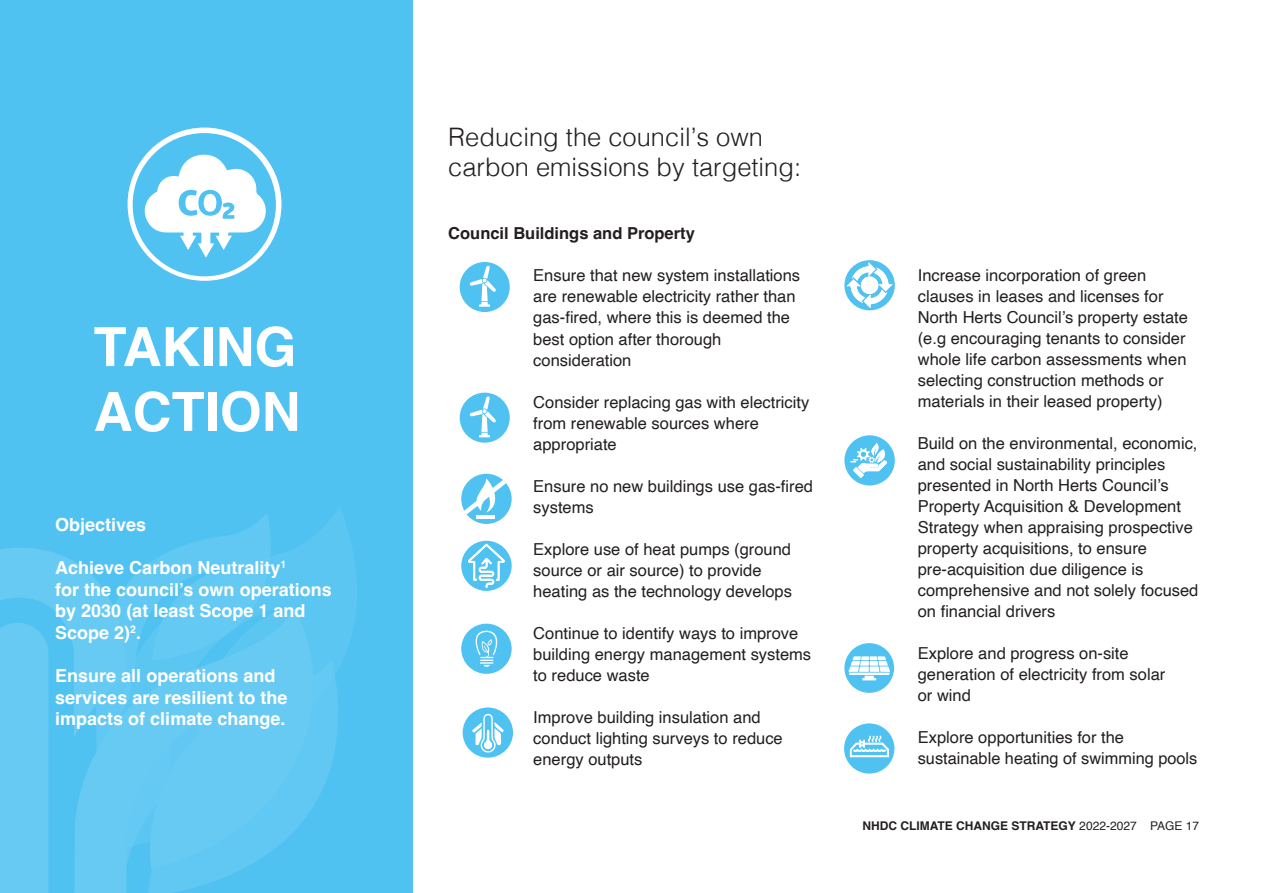
<style>
.page{position:relative;width:1263px;height:893px;background:#fff}
.page>*{position:absolute;margin:0;border:0;box-sizing:border-box;transform-origin:0 0}
.t1{font:700 54px "Helvetica";color:#fff}
.t2{font:300 25.5px/30.6px "Helvetica";color:#231f20}
.t3{font:700 18px/21.6px "Helvetica";color:#fff}
.t4{font:16.5px/21px "Helvetica";color:#231f20}
.t5{font:700 16.5px "Helvetica";color:#231f20}
.t6{font:700 12px "Helvetica";color:#231f20}
.s1{font-weight:400}
</style>
<div class="page">
<div style="left:0;top:0;width:412px;height:893px;background:#4fc2f2"></div>
<svg style="left:131px;top:131px;width:147px;height:147px"></svg>
<svg style="left:271px;top:508px;width:86px;height:149px;fill:#5bc6f2"></svg>
<svg style="left:0;top:514px;width:271px;height:91px"></svg>
<svg style="left:0;top:605px;width:343px;height:288px;fill:#67caf3"></svg>
<svg style="left:460px;top:262px;width:50px;height:50px"></svg>
<svg style="left:458px;top:391px;width:54px;height:53px"></svg>
<svg style="left:460px;top:393px;width:50px;height:50px"></svg>
<div style="left:461px;top:474px;width:51px;height:50px;background:#4fc2f2;border-radius:50%"></div>
<svg style="left:461px;top:475px;width:50px;height:44px"></svg>
<div style="left:461px;top:541px;width:51px;height:50px;background:#4fc2f2;border-radius:50%"></div>
<svg style="left:468px;top:543px;width:37px;height:45px"></svg>
<div style="left:461px;top:624px;width:51px;height:50px;background:#4fc2f2;border-radius:50%"></div>
<svg style="left:475px;top:631px;width:22px;height:36px"></svg>
<div style="left:463px;top:707px;width:50px;height:51px;background:#4fc2f2;border-radius:50%"></div>
<svg style="left:472px;top:714px;width:32px;height:39px"></svg>
<svg style="left:844px;top:260px;width:51px;height:50px"></svg>
<svg style="left:847px;top:262px;width:45px;height:46px"></svg>
<div style="left:844px;top:435px;width:51px;height:50px;background:#4fc2f2;border-radius:50%"></div>
<svg style="left:850px;top:443px;width:37px;height:33px"></svg>
<svg style="left:844px;top:643px;width:50px;height:50px"></svg>
<div style="left:844px;top:723px;width:50px;height:51px;background:#4fc2f2;border-radius:50%"></div>
<svg style="left:850px;top:735px;width:39px;height:22px"></svg>
<p class="t1" style="left:94px;top:314px;width:204px">TAKING</p>
<p class="t1" style="left:94px;top:379px;width:208px">ACTION</p>
<p class="t3" style="left:55px;top:516px;width:93px">Objectives</p>
<p class="t3" style="left:55px;top:559px;width:278px">Achieve Carbon Neutrality<sup>1<br></sup>for the council’s own operations by 2030 (at least Scope 1 and<br>Scope 2)<sup>2</sup>.</p>
<p class="t3" style="left:55px;top:667px;width:222px">Ensure all operations and</p>
<p class="t3" style="left:55px;top:688px;width:234px">services are resilient to the</p>
<p class="t3" style="left:55px;top:710px;width:232px">impacts of climate change.</p>
<p class="t2" style="left:448px;top:120px;width:354px">Reducing the council’s own carbon emissions by targeting:</p>
<p class="t5" style="left:448px;top:224px;width:248px">Council Buildings and Property</p>
<p class="t4" style="left:533px;top:266px;width:268px">Ensure that new system installations</p>
<p class="t4" style="left:533px;top:287px;width:264px">are renewable electricity rather than</p>
<p class="t4" style="left:533px;top:308px;width:258px">gas-fired, where this is deemed the</p>
<p class="t4" style="left:533px;top:329px;width:190px">best option after thorough consideration</p>
<p class="t4" style="left:533px;top:392px;width:277px">Consider replacing gas with electricity</p>
<p class="t4" style="left:533px;top:413px;width:227px">from renewable sources where</p>
<p class="t4" style="left:533px;top:434px;width:85px">appropriate</p>
<p class="t4" style="left:533px;top:476px;width:281px">Ensure no new buildings use gas-fired</p>
<p class="t4" style="left:533px;top:497px;width:62px">systems</p>
<p class="t4" style="left:533px;top:539px;width:259px">Explore use of heat pumps (ground</p>
<p class="t4" style="left:533px;top:560px;width:230px">source or air source) to provide</p>
<p class="t4" style="left:533px;top:581px;width:260px">heating as the technology develops</p>
<p class="t4" style="left:533px;top:623px;width:267px">Continue to identify ways to improve</p>
<p class="t4" style="left:533px;top:644px;width:279px">building energy management systems</p>
<p class="t4" style="left:533px;top:665px;width:118px">to reduce waste</p>
<p class="t4" style="left:533px;top:707px;width:229px">Improve building insulation and</p>
<p class="t4" style="left:533px;top:728px;width:251px">conduct lighting surveys to reduce</p>
<p class="t4" style="left:533px;top:749px;width:111px">energy outputs</p>
<p class="t4" style="left:918px;top:265px;width:230px">Increase incorporation of green</p>
<p class="t4" style="left:918px;top:286px;width:247px">clauses in leases and licenses for</p>
<p class="t4" style="left:918px;top:307px;width:272px">North Herts Council’s property estate</p>
<p class="t4" style="left:918px;top:328px;width:269px">(e.g encouraging tenants to consider</p>
<p class="t4" style="left:918px;top:349px;width:270px">whole life carbon assessments when</p>
<p class="t4" style="left:918px;top:370px;width:247px">selecting construction methods or</p>
<p class="t4" style="left:918px;top:391px;width:246px">materials in their leased property)</p>
<p class="t4" style="left:918px;top:433px;width:281px">Build on the environmental, economic,</p>
<p class="t4" style="left:918px;top:454px;width:249px">and social sustainability principles</p>
<p class="t4" style="left:918px;top:475px;width:252px">presented in North Herts Council’s</p>
<p class="t4" style="left:918px;top:496px;width:265px">Property Acquisition &amp; Development</p>
<p class="t4" style="left:918px;top:517px;width:277px">Strategy when appraising prospective</p>
<p class="t4" style="left:918px;top:538px;width:231px">property acquisitions, to ensure</p>
<p class="t4" style="left:918px;top:559px;width:227px">pre-acquisition due diligence is</p>
<p class="t4" style="left:918px;top:580px;width:282px">comprehensive and not solely focused</p>
<p class="t4" style="left:918px;top:601px;width:139px">on financial drivers</p>
<p class="t4" style="left:918px;top:643px;width:212px">Explore and progress on-site</p>
<p class="t4" style="left:918px;top:664px;width:249px">generation of electricity from solar</p>
<p class="t4" style="left:918px;top:685px;width:55px">or wind</p>
<p class="t4" style="left:918px;top:727px;width:208px">Explore opportunities for the</p>
<p class="t4" style="left:918px;top:748px;width:281px">sustainable heating of swimming pools</p>
<p class="t6" style="left:862px;top:818px;width:338px">NHDC CLIMATE CHANGE STRATEGY <span class="s1">2022-2027 PAGE 17</span></p>
</div>
